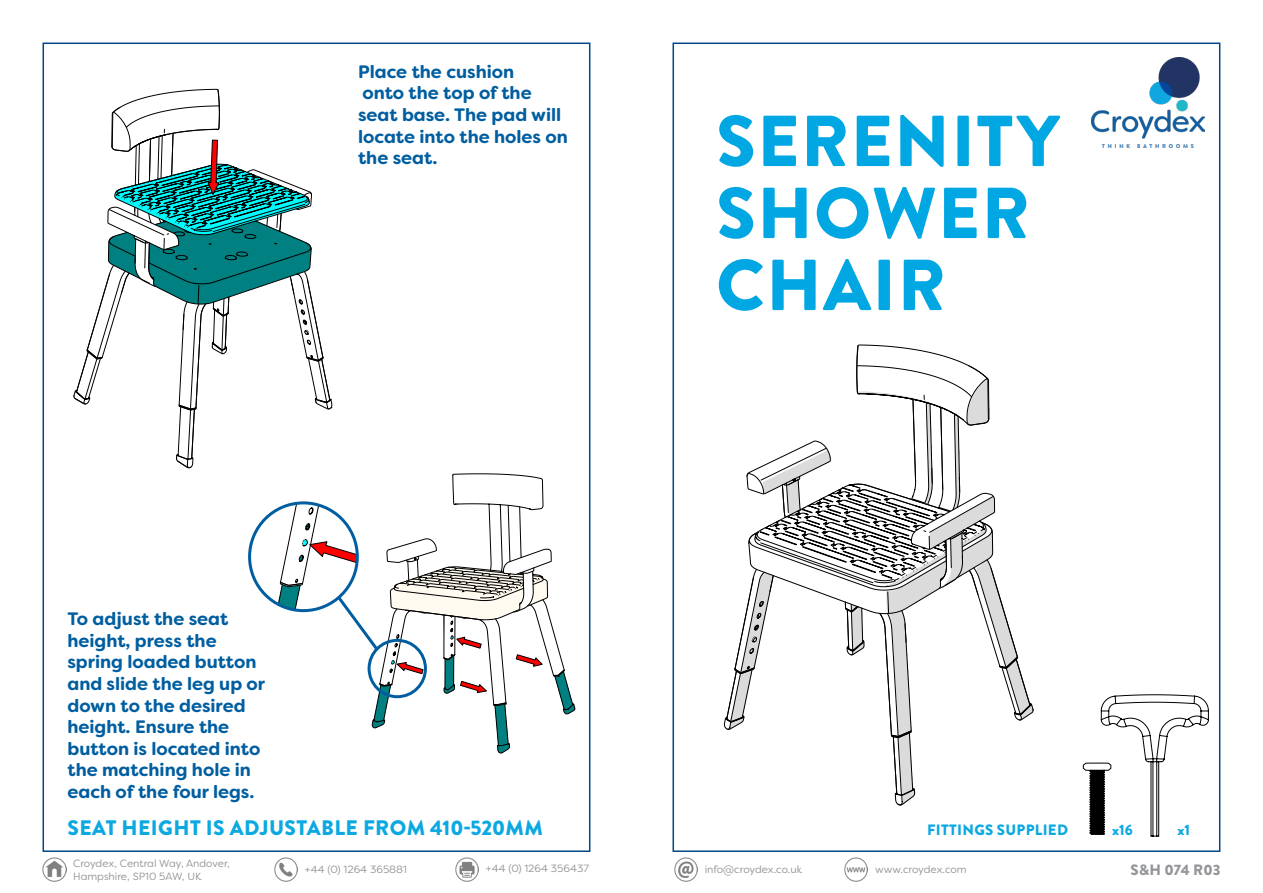
<style>
.page{position:relative;width:1263px;height:893px;background:#fff}
.page>*{position:absolute;margin:0;border:0;box-sizing:border-box;transform-origin:0 0}
.t1{font:900 72px/72px "Brandon Grotesque";letter-spacing:.02em;color:#00a7e2}
.t2{font:900 21px "Brandon Grotesque";letter-spacing:.02em;color:#0ba8e1}
.t3{font:700 18px/21.6px "Filson Soft";color:#005ea0}
.t4{font:900 15px "Brandon Grotesque";letter-spacing:.02em;color:#0ba8e1}
.t5{font:900 15px "Brandon Grotesque";letter-spacing:-.005em;color:#939598}
.t6{font:900 15px "Brandon Grotesque";color:#0da8e1}
.t7{font:10.5px/12.6px "Filson Soft";color:#939598}
</style>
<div class="page">
<img style="left:43px;top:858px;width:23px;height:23px">
<img style="left:274px;top:858px;width:24px;height:23px">
<img style="left:455px;top:858px;width:24px;height:23px">
<img style="left:674px;top:858px;width:23px;height:23px">
<img style="left:844px;top:858px;width:24px;height:23px">
<img style="left:1091px;top:58px;width:113px;height:90px">
<svg style="left:723px;top:344px;width:311px;height:462px"></svg>
<svg style="left:73px;top:89px;width:503px;height:665px"></svg>
<svg style="left:1083px;top:694px;width:126px;height:143px"></svg>
<p class="t3" style="left:358px;top:61px;width:211px">Place the cushion<br>onto the top of the seat base. The pad will locate into the holes on the seat.</p>
<p class="t3" style="left:67px;top:608px;width:199px">To adjust the seat height, press the spring loaded button and slide the leg up or down to the desired height. Ensure the button is located into the matching hole in each of the four legs.</p>
<p class="t2" style="left:68px;top:813px;width:477px">SEAT HEIGHT IS ADJUSTABLE FROM 410-520MM</p>
<p class="t1" style="left:716px;top:106px;width:345px">SERENITY</p>
<p class="t1" style="left:716px;top:178px;width:315px">SHOWER<br>CHAIR</p>
<p class="t4" style="left:927px;top:819px;width:142px">FITTINGS SUPPLIED</p>
<p class="t6" style="left:1112px;top:819px;width:22px">x16</p>
<p class="t6" style="left:1177px;top:819px;width:14px">x1</p>
<p class="t7" style="left:73px;top:857px;width:158px">Croydex, Central Way, Andover,<br>Hampshire, SP10 5AW, UK</p>
<p class="t7" style="left:305px;top:863px;width:103px">+44 (0) 1264 365881</p>
<p class="t7" style="left:486px;top:862px;width:105px">+44 (0) 1264 356437</p>
<p class="t7" style="left:705px;top:863px;width:99px">info@croydex.co.uk</p>
<p class="t7" style="left:875px;top:863px;width:93px">www.croydex.com</p>
<p class="t5" style="left:1130px;top:859px;width:91px">S&amp;H 074 R03</p>
</div>
